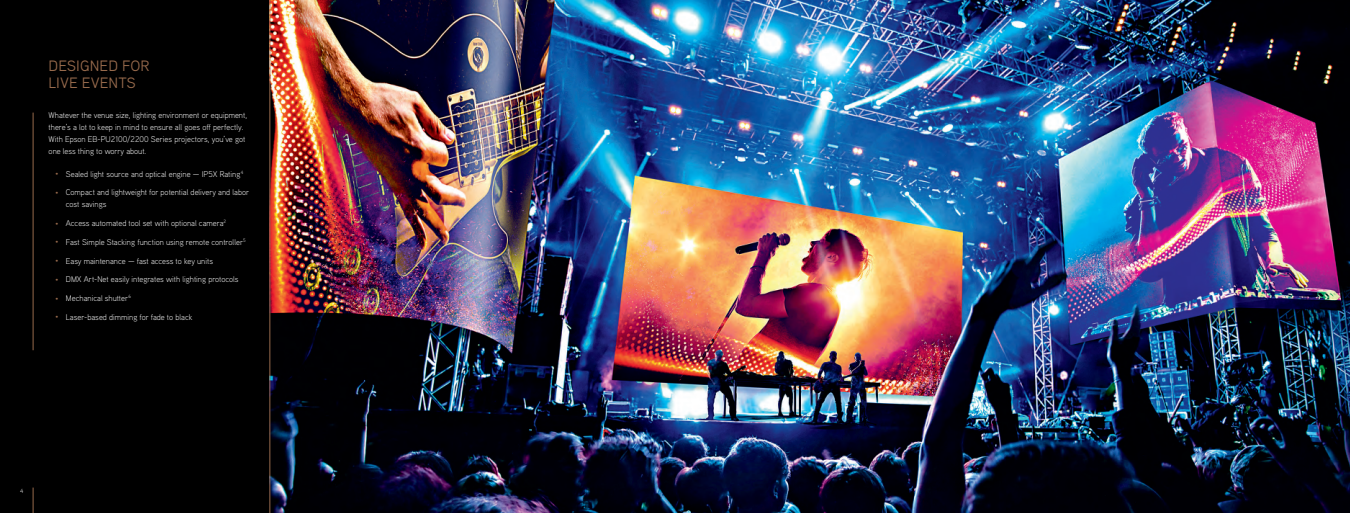
<style>
.page{position:relative;width:1350px;height:513px;background:#fff}
.page>*{position:absolute;margin:0;border:0;box-sizing:border-box;transform-origin:0 0}
.t1{font:15px/17.2px "Aaux Pro OT";color:#976a4c}
.t2{font:300 8.25px/12px "Aaux Pro OT";color:#fff}
.t3{font:300 6px "Aaux Pro OT";color:#fff}
.s1{font-size:6.75px;color:#976a4c}
</style>
<div class="page">
<div style="left:0;top:0;width:675px;height:513px;background:#000"></div>
<img style="left:271px;top:0;width:1079px;height:513px">
<hr style="left:270px;top:0;width:1px;height:513px;background:#976a4c">
<svg style="left:33px;top:488px;width:1px;height:25px"></svg>
<hr style="left:33px;top:113px;width:1px;height:237px;background:#976a4c">
<h1 class="t1" style="left:49px;top:57px;width:102px">DESIGNED FOR<br>LIVE EVENTS</h1>
<p class="t2" style="left:49px;top:109px;width:200px">Whatever the venue size, lighting environment or equipment, there’s a lot to keep in mind to ensure all goes off perfectly.<br>With Epson EB-PU2100/2200 Series projectors, you’ve got one less thing to worry about.</p>
<p class="t2" style="left:55px;top:167px;width:190px"><span class="s1">•</span> Sealed light source and optical engine — IP5X Rating<sup>4</sup></p>
<p class="t2" style="left:66px;top:186px;width:185px;text-indent:-10px"><span class="s1">•</span> Compact and lightweight for potential delivery and labor cost savings</p>
<p class="t2" style="left:55px;top:217px;width:172px"><span class="s1">•</span> Access automated tool set with optional camera<sup>2</sup></p>
<p class="t2" style="left:55px;top:236px;width:192px"><span class="s1">•</span> Fast Simple Stacking function using remote controller<sup>5</sup></p>
<p class="t2" style="left:55px;top:254px;width:159px"><span class="s1">•</span> Easy maintenance — fast access to key units</p>
<p class="t2" style="left:55px;top:273px;width:185px"><span class="s1">•</span> DMX Art-Net easily integrates with lighting protocols</p>
<p class="t2" style="left:55px;top:292px;width:77px"><span class="s1">•</span> Mechanical shutter<sup>6</sup></p>
<p class="t2" style="left:55px;top:311px;width:139px"><span class="s1">•</span> Laser-based dimming for fade to black</p>
<p class="t3" style="left:20px;top:487px;width:5px">4</p>
</div>
